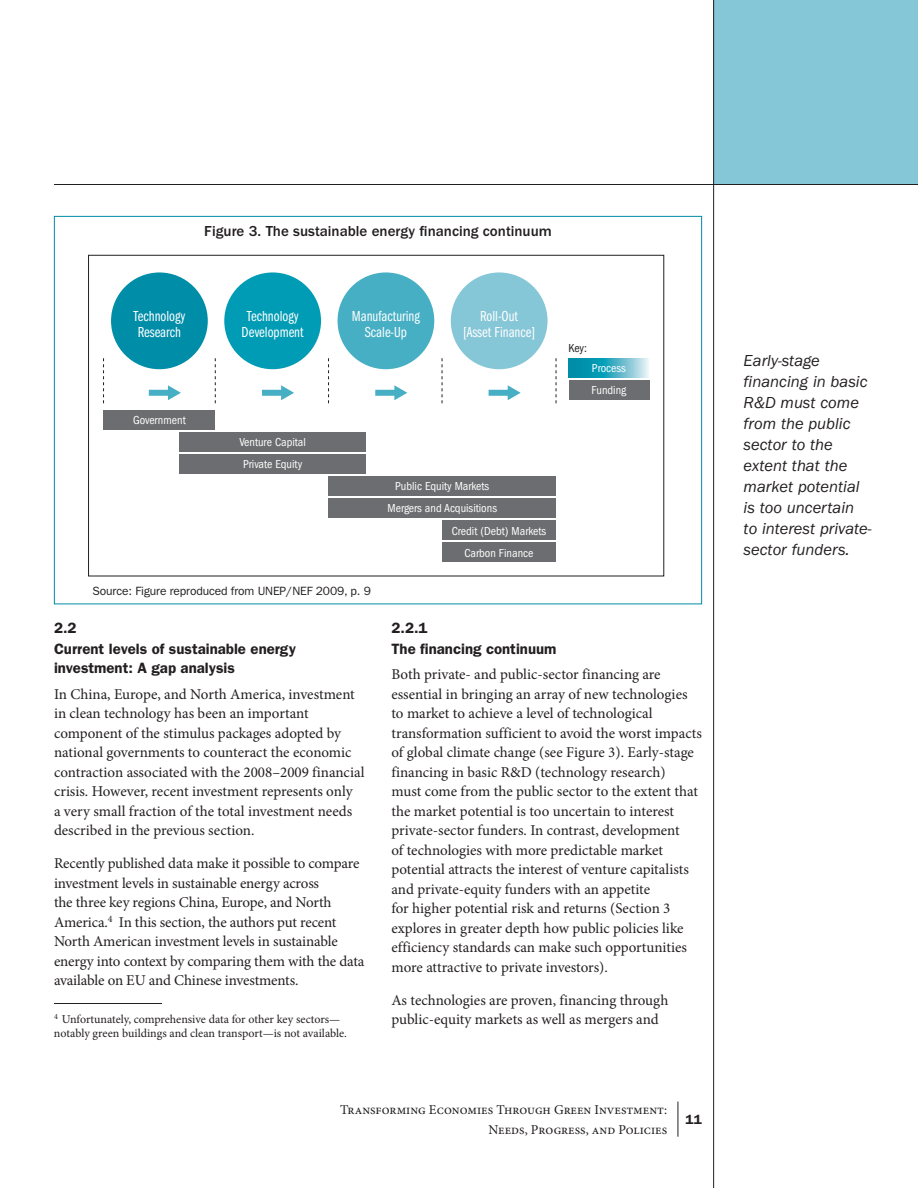
<style>
.page{position:relative;width:918px;height:1188px;background:#fff}
.page>*{position:absolute;margin:0;border:0;box-sizing:border-box;transform-origin:0 0}
.t1{font:italic 16.5px/21px "ITC Franklin Gothic Std";color:#231f20}
.t2{font:15px/19.5px "Minion Pro";letter-spacing:-.01em;color:#231f20}
.t3{font:600 15px/21px "ITC Franklin Gothic Std";color:#231f20}
.t4{font:15px/16.5px "ITC Franklin Gothic Std Bk Cp";color:#fff;text-align:center}
.t5{font:500 15px "ITC Franklin Gothic Std";color:#231f20}
.t6{font:13.5px/19.5px "Minion Pro";color:#231f20;text-align:right}
.t7{font:600 13.5px "ITC Franklin Gothic Std";color:#231f20}
.t8{font:condensed 12px/22px "ITC Franklin Gothic Std";color:#fff;text-align:center}
.t9{font:12px/13.5px "Minion Pro";letter-spacing:-.01em;color:#231f20}
.t10{font:12px "ITC Franklin Gothic Std";letter-spacing:-.01em;color:#231f20}
.t11{font:condensed 12px "ITC Franklin Gothic Std";color:#231f20}
</style>
<div class="page">
<div style="left:714px;top:0;width:204px;height:184px;background:#85c6d7"></div>
<hr style="left:678px;top:1102px;width:1px;height:35px;background:#231f20">
<hr style="left:713px;top:0;width:1px;height:1188px;background:#231f20">
<hr style="left:54px;top:184px;width:864px;height:1px;background:#231f20">
<hr style="left:54px;top:1003px;width:108px;height:1px;background:#231f20">
<div style="left:104px;top:411px;width:111px;height:19px;background:#6c6d70"></div>
<div style="left:111px;top:272px;width:97px;height:97px;background:#008da8;border-radius:50%"></div>
<div style="left:224px;top:272px;width:97px;height:97px;background:#009cb5;border-radius:50%"></div>
<div style="left:338px;top:272px;width:96px;height:97px;background:#46afc4;border-radius:50%"></div>
<div style="left:451px;top:272px;width:97px;height:97px;background:#85c6d7;border-radius:50%"></div>
<div style="left:179px;top:433px;width:187px;height:19px;background:#6c6d70"></div>
<div style="left:179px;top:455px;width:187px;height:19px;background:#6c6d70"></div>
<div style="left:329px;top:477px;width:227px;height:19px;background:#6c6d70"></div>
<div style="left:329px;top:499px;width:227px;height:19px;background:#6c6d70"></div>
<div style="left:442px;top:521px;width:114px;height:19px;background:#6c6d70"></div>
<div style="left:442px;top:543px;width:114px;height:19px;background:#6c6d70"></div>
<svg style="left:569px;top:358px;width:80px;height:20px"></svg>
<div style="left:569px;top:380px;width:81px;height:20px;background:#6c6d70"></div>
<svg style="left:215px;top:358px;width:1px;height:46px"></svg>
<svg style="left:103px;top:358px;width:1px;height:46px"></svg>
<svg style="left:328px;top:358px;width:1px;height:46px"></svg>
<svg style="left:442px;top:358px;width:1px;height:46px"></svg>
<svg style="left:556px;top:358px;width:1px;height:46px"></svg>
<div style="left:149px;top:390px;width:21px;height:6px;background:#46afc4"></div>
<svg style="left:168px;top:385px;width:13px;height:15px"></svg>
<div style="left:262px;top:390px;width:21px;height:6px;background:#46afc4"></div>
<svg style="left:281px;top:385px;width:13px;height:15px"></svg>
<div style="left:375px;top:390px;width:22px;height:6px;background:#46afc4"></div>
<svg style="left:394px;top:385px;width:13px;height:15px"></svg>
<div style="left:489px;top:390px;width:21px;height:6px;background:#46afc4"></div>
<svg style="left:508px;top:385px;width:13px;height:15px"></svg>
<p class="t5" style="left:204px;top:223px;width:349px">Figure 3. The sustainable energy financing continuum</p>
<p class="t4" style="left:134px;top:308px;width:53px;text-align:left">Technology<br>Research</p>
<p class="t4" style="left:242px;top:308px;width:64px">Technology<br>Development</p>
<p class="t4" style="left:352px;top:308px;width:69px">Manufacturing<br>Scale-Up</p>
<p class="t4" style="left:463px;top:308px;width:74px">Roll-Out<br>[Asset Finance]</p>
<p class="t8" style="left:133px;top:409px;width:54px">Government</p>
<p class="t8" style="left:239px;top:432px;width:68px">Venture Capital<br>Private Equity</p>
<p class="t10" style="left:93px;top:584px;width:280px">Source: Figure reproduced from UNEP/NEF 2009, p. 9</p>
<p class="t8" style="left:395px;top:476px;width:96px">Public Equity Markets</p>
<p class="t8" style="left:388px;top:498px;width:111px">Mergers and Acquisitions</p>
<p class="t8" style="left:452px;top:520px;width:96px">Credit (Debt) Markets</p>
<p class="t8" style="left:465px;top:542px;width:70px">Carbon Finance</p>
<p class="t11" style="left:569px;top:341px;width:20px">Key:</p>
<p class="t8" style="left:592px;top:357px;width:35px">Process</p>
<p class="t8" style="left:592px;top:379px;width:36px">Funding</p>
<p class="t3" style="left:54px;top:617px;width:243px">2.2<br>Current levels of sustainable energy</p>
<p class="t3" style="left:54px;top:657px;width:182px">investment: A gap analysis</p>
<p class="t2" style="left:54px;top:684px;width:312px">In China, Europe, and North America, investment in clean technology has been an important component of the stimulus packages adopted by national governments to counteract the economic contraction associated with the 2008–2009 financial crisis. However, recent investment represents only<br>a very small fraction of the total investment needs described in the previous section.</p>
<p class="t2" style="left:54px;top:854px;width:312px">Recently published data make it possible to compare investment levels in sustainable energy across<br>the three key regions China, Europe, and North America. <sup>4</sup> In this section, the authors put recent North American investment levels in sustainable energy into context by comparing them with the data available on EU and Chinese investments.</p>
<p class="t9" style="left:54px;top:1012px;width:293px"><sup>4</sup> Unfortunately, comprehensive data for other key sectors— notably green buildings and clean transport—is not available.</p>
<p class="t3" style="left:392px;top:617px;width:166px">2.2.1<br>The financing continuum</p>
<p class="t2" style="left:392px;top:665px;width:312px">Both private- and public-sector financing are essential in bringing an array of new technologies to market to achieve a level of technological transformation sufficient to avoid the worst impacts of global climate change (see Figure 3). Early-stage financing in basic R&amp;D (technology research)<br>must come from the public sector to the extent that the market potential is too uncertain to interest private-sector funders. In contrast, development<br>of technologies with more predictable market potential attracts the interest of venture capitalists and private-equity funders with an appetite<br>for higher potential risk and returns (Section 3 explores in greater depth how public policies like efficiency standards can make such opportunities more attractive to private investors).</p>
<p class="t2" style="left:392px;top:990px;width:278px">As technologies are proven, financing through public-equity markets as well as mergers and</p>
<p class="t6" style="left:340px;top:1100px;width:329px">Transforming Economies Through Green Investment:<br>Needs, Progress, and Policies</p>
<p class="t7" style="left:685px;top:1111px;width:18px">11</p>
<p class="t1" style="left:744px;top:350px;width:130px">Early-stage financing in basic<br>R&amp;D must come from the public sector to the extent that the market potential is too uncertain to interest private&shy;sector funders.</p>
</div>
